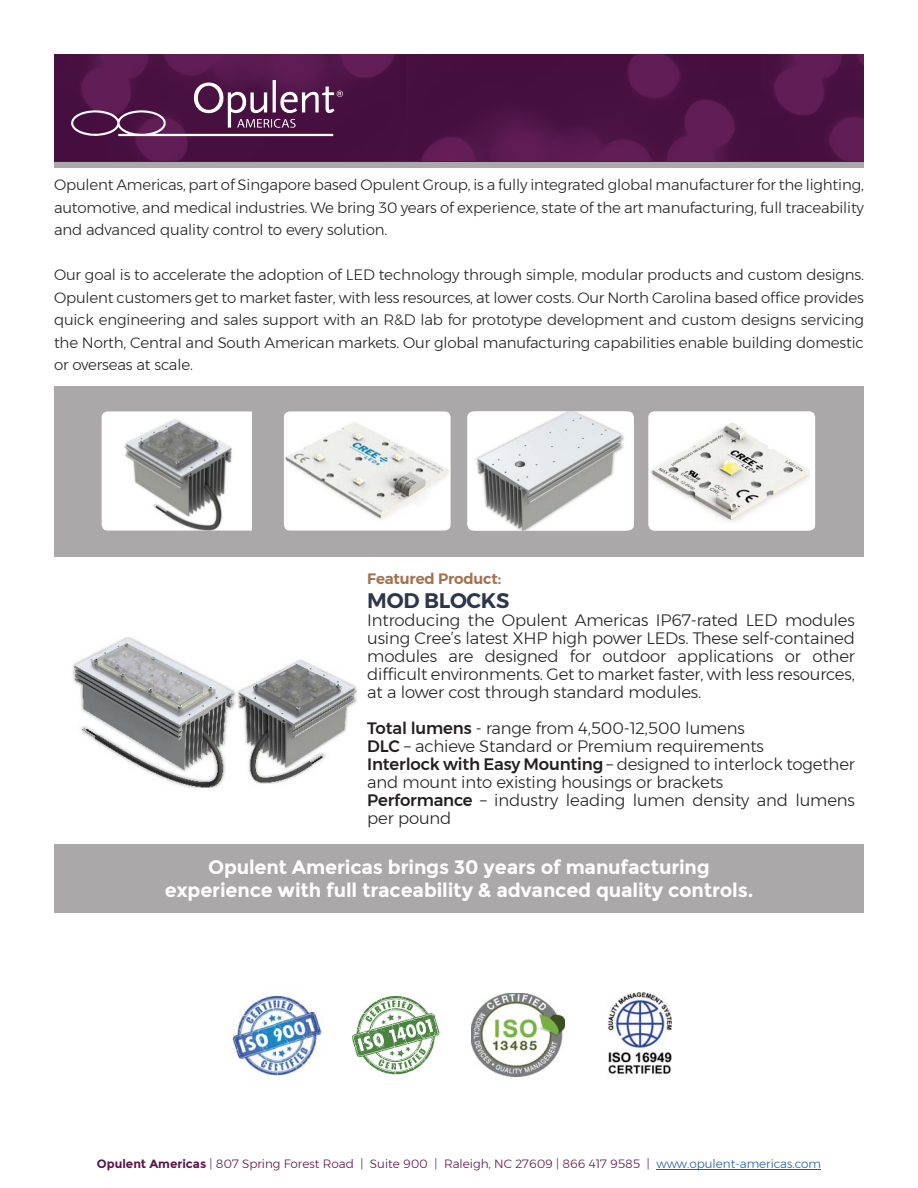
<style>
.page{position:relative;width:918px;height:1188px;background:#fff}
.page>*{position:absolute;margin:0;border:0;box-sizing:border-box;transform-origin:0 0}
.t1{font:600 21px "Montserrat";letter-spacing:-.01em;color:#2d374b}
.t2{font:700 19.5px/22.5px "Montserrat";letter-spacing:-.01em;color:#fff;text-align:center}
.t3{font:300 16.5px/18px "Montserrat";letter-spacing:-.01em;color:#231f20;text-align:justify}
.t4{font:300 15px/22.5px "Montserrat";letter-spacing:-.01em;color:#231f20;text-align:justify}
.t5{font:600 15px "Montserrat";letter-spacing:-.01em;color:#a4714d}
.t6{font:300 12px "Montserrat";color:#57154a}
.s1{font-weight:500}
.s2{font-weight:700}
.s3{color:#215e9e}
</style>
<div class="page">
<img style="left:72px;top:637px;width:285px;height:151px">
<div style="left:54px;top:161px;width:810px;height:6px;background:#aaa8a8"></div>
<div style="left:54px;top:386px;width:810px;height:170px;background:#aaa8a8"></div>
<div style="left:467px;top:411px;width:167px;height:120px;background:#fff;border-radius:6px"></div>
<img style="left:475px;top:411px;width:151px;height:120px">
<img style="left:284px;top:411px;width:167px;height:120px;border-radius:6px">
<img style="left:102px;top:411px;width:149px;height:120px">
<img style="left:648px;top:411px;width:167px;height:120px;border-radius:6px">
<img style="left:54px;top:54px;width:810px;height:107px">
<svg style="left:70px;top:80px;width:273px;height:57px;background:#673660"></svg>
<div style="left:54px;top:844px;width:810px;height:68px;background:#aaa8a8"></div>
<img style="left:471px;top:993px;width:94px;height:83px">
<img style="left:608px;top:992px;width:64px;height:84px">
<img style="left:232px;top:994px;width:91px;height:82px">
<svg style="left:352px;top:996px;width:87px;height:78px"></svg>
<hr style="left:656px;top:1169px;width:165px;height:1px;background:#215e9e">
<p class="t4" style="left:54px;top:173px;width:812px">Opulent Americas, part of Singapore based Opulent Group, is a fully integrated global manufacturer for the lighting, automotive, and medical industries. We bring 30 years of experience, state of the art manufacturing, full traceability and advanced quality control to every solution.</p>
<p class="t4" style="left:54px;top:263px;width:812px">Our goal is to accelerate the adoption of LED technology through simple, modular products and custom designs.<br>Opulent customers get to market faster, with less resources, at lower costs. Our North Carolina based office provides quick engineering and sales support with an R&amp;D lab for prototype development and custom designs servicing the North, Central and South American markets. Our global manufacturing capabilities enable building domestic or overseas at scale.</p>
<p class="t5" style="left:367px;top:570px;width:136px">Featured Product:</p>
<h1 class="t1" style="left:367px;top:588px;width:144px">MOD BLOCKS</h1>
<p class="t3" style="left:367px;top:611px;width:489px">Introducing the Opulent Americas IP67-rated LED modules using Cree’s latest XHP high power LEDs. These self-contained modules are designed for outdoor applications or other difficult environments. Get to market faster, with less resources, at a lower cost through standard modules.</p>
<p class="t3" style="left:367px;top:719px;width:489px;text-align:left"><span class="s1">Total lumens</span> - range from 4,500-12,500 lumens<br><span class="s1">DLC</span> – achieve Standard or Premium requirements<br><span class="s1">Interlock with Easy Mounting</span> – designed to interlock together and mount into existing housings or brackets<br><span class="s1">Performance</span> – industry leading lumen density and lumens per pound</p>
<h2 class="t2" style="left:165px;top:856px;width:590px">Opulent Americas brings 30 years of manufacturing experience with full traceability &amp; advanced quality controls.</h2>
<p class="t6" style="left:97px;top:1157px;width:726px"><span class="s2">Opulent Americas</span> | 807 Spring Forest Road | Suite 900 | Raleigh, NC 27609 | 866 417 9585 | <span class="s3">www.opulent-americas.com</span></p>
</div>
